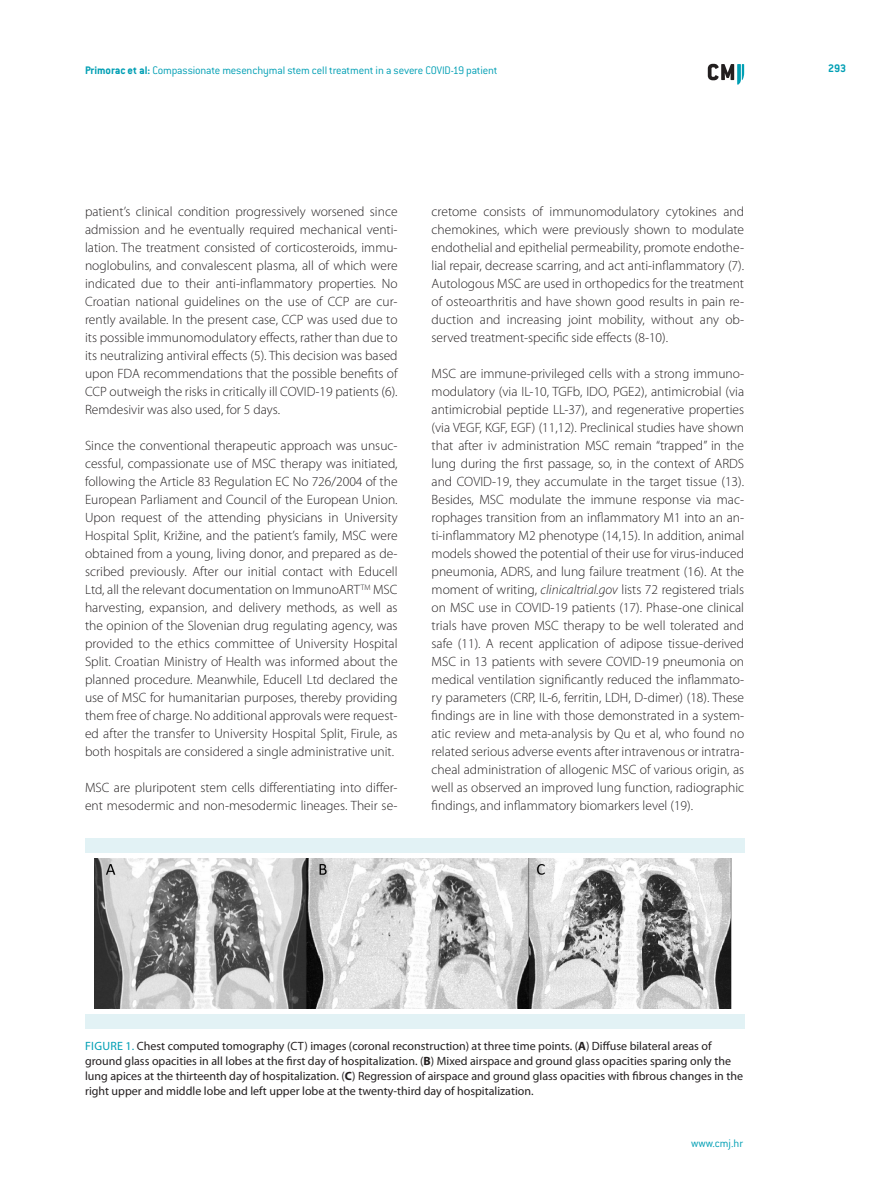
<style>
.page{position:relative;width:893px;height:1191px;background:#fff}
.page>*{position:absolute;margin:0;border:0;box-sizing:border-box;transform-origin:0 0}
.CMJ_-__body{font:300 13.5px/18px "Myriad Pro";color:#231f20;text-align:justify}
.CMJ_-_table_title_he{font:12px/15px "Myriad Pro";color:#231f20}
.t1{font:300 12px "ITC Conduit LTCE";letter-spacing:-.015em;color:#009fb4}
.t2{font:700 12px "ITC Conduit LTCE";color:#009fb4}
.s1{font-weight:700}
.s2{font-style:italic}
.s3{color:#009fb4}
</style>
<div class="page">
<svg style="left:708px;top:64px;width:36px;height:21px"></svg>
<img style="left:94px;top:859px;width:637px;height:150px">
<div style="left:85px;top:1014px;width:659px;height:14px;background:#e2f2f5"></div>
<div style="left:85px;top:838px;width:659px;height:15px;background:#e2f2f5"></div>
<p class="t1" style="left:85px;top:63px;width:414px"><span class="s1">Primorac et al:</span> Compassionate mesenchymal stem cell treatment in a severe COVID-19 patient</p>
<p class="t2" style="left:828px;top:61px;width:20px">293</p>
<p class="CMJ_-__body" style="left:85px;top:202px;width:314px">patient’s clinical condition progressively worsened since admission and he eventually required mechanical venti&shy;lation. The treatment consisted of corticosteroids, immu&shy;noglobulins, and convalescent plasma, all of which were indicated due to their anti-inflammatory properties. No Croatian national guidelines on the use of CCP are cur&shy;rently available. In the present case, CCP was used due to its possible immunomodulatory effects, rather than due to its neutralizing antiviral effects (5). This decision was based upon FDA recommendations that the possible benefits of CCP outweigh the risks in critically ill COVID-19 patients (6).<br>Remdesivir was also used, for 5 days.</p>
<p class="CMJ_-__body" style="left:85px;top:436px;width:314px">Since the conventional therapeutic approach was unsuc&shy;cessful, compassionate use of MSC therapy was initiated, following the Article 83 Regulation EC No 726/2004 of the European Parliament and Council of the European Union.<br>Upon request of the attending physicians in University Hospital Split, Križine, and the patient’s family, MSC were obtained from a young, living donor, and prepared as de&shy;scribed previously. After our initial contact with Educell Ltd, all the relevant documentation on ImmunoART<sup>TM</sup> MSC harvesting, expansion, and delivery methods, as well as the opinion of the Slovenian drug regulating agency, was provided to the ethics committee of University Hospital Split. Croatian Ministry of Health was informed about the planned procedure. Meanwhile, Educell Ltd declared the use of MSC for humanitarian purposes, thereby providing them free of charge. No additional approvals were request&shy;ed after the transfer to University Hospital Split, Firule, as both hospitals are considered a single administrative unit.</p>
<p class="CMJ_-__body" style="left:85px;top:778px;width:314px">MSC are pluripotent stem cells differentiating into differ&shy;ent mesodermic and non-mesodermic lineages. Their se-</p>
<p class="CMJ_-__body" style="left:432px;top:202px;width:314px">cretome consists of immunomodulatory cytokines and chemokines, which were previously shown to modulate endothelial and epithelial permeability, promote endothe&shy;lial repair, decrease scarring, and act anti-inflammatory (7).<br>Autologous MSC are used in orthopedics for the treatment of osteoarthritis and have shown good results in pain re&shy;duction and increasing joint mobility, without any ob&shy;served treatment-specific side effects (8-10).</p>
<p class="CMJ_-__body" style="left:432px;top:364px;width:314px">MSC are immune-privileged cells with a strong immuno&shy;modulatory (via IL-10, TGFb, IDO, PGE2), antimicrobial (via antimicrobial peptide LL-37), and regenerative properties (via VEGF, KGF, EGF) (11,12). Preclinical studies have shown that after iv administration MSC remain “trapped” in the lung during the first passage, so, in the context of ARDS and COVID-19, they accumulate in the target tissue (13).<br>Besides, MSC modulate the immune response via mac&shy;rophages transition from an inflammatory M1 into an an&shy;ti-inflammatory M2 phenotype (14,15). In addition, animal models showed the potential of their use for virus-induced pneumonia, ADRS, and lung failure treatment (16). At the moment of writing, <span class="s2">clinicaltrial.gov</span> lists 72 registered trials on MSC use in COVID-19 patients (17). Phase-one clinical trials have proven MSC therapy to be well tolerated and safe (11). A recent application of adipose tissue-derived MSC in 13 patients with severe COVID-19 pneumonia on medical ventilation significantly reduced the inflammato&shy;ry parameters (CRP, IL-6, ferritin, LDH, D-dimer) (18). These findings are in line with those demonstrated in a system&shy;atic review and meta-analysis by Qu et al, who found no related serious adverse events after intravenous or intratra&shy;cheal administration of allogenic MSC of various origin, as well as observed an improved lung function, radiographic findings, and inflammatory biomarkers level (19).</p>
<p class="CMJ_-_table_title_he" style="left:85px;top:1038px;width:659px"><span class="s3">Fig ure 1.</span> Chest computed tomography (CT) images (coronal reconstruction) at three time points. (<span class="s1">A</span>) Diffuse bilateral areas of ground glass opacities in all lobes at the first day of hospitalization. (<span class="s1">B</span>) Mixed airspace and ground glass opacities sparing only the lung apices at the thirteenth day of hospitalization. (<span class="s1">C</span>) Regression of airspace and ground glass opacities with fibrous changes in the right upper and middle lobe and left upper lobe at the twenty-third day of hospitalization.</p>
<p class="t1" style="left:691px;top:1136px;width:54px">www.cmj.hr</p>
</div>
